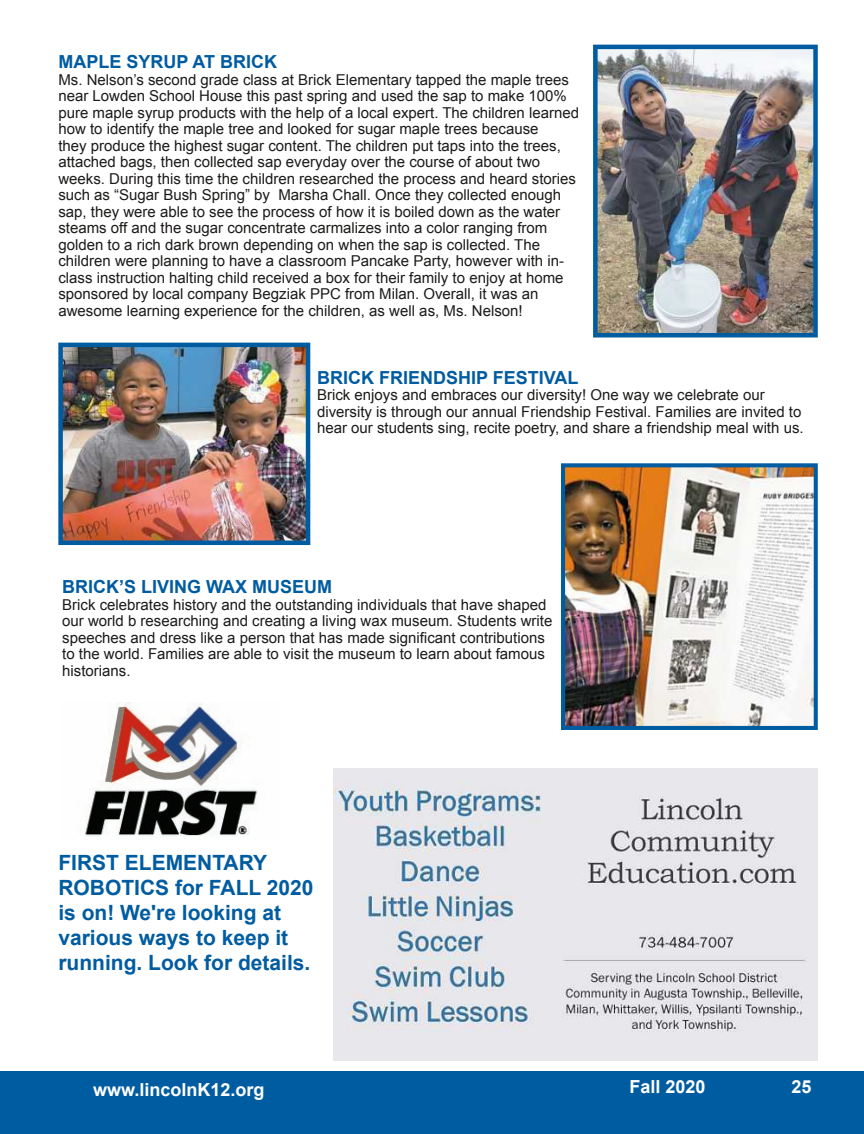
<style>
.page{position:relative;width:864px;height:1134px;background:#fff}
.page>*{position:absolute;margin:0;border:0;box-sizing:border-box;transform-origin:0 0}
.t1{font:700 21px/25.2px "Arial";color:#005ca1}
.t2{font:700 18px "Arial";color:#005ca1}
.t3{font:700 18px "Arial";color:#fff}
.t4{font:15px/16.5px "Mkslyb Arial";color:#1c1b1a}
.t5{font:15px "Cvsnpt Arial";color:#1c1b1a}
</style>
<div class="page">
<div style="left:0;top:1071px;width:864px;height:63px;background:#005ca1"></div>
<img style="left:333px;top:768px;width:485px;height:292px">
<img style="left:58px;top:343px;width:252px;height:202px">
<img style="left:561px;top:463px;width:257px;height:267px">
<img style="left:593px;top:45px;width:225px;height:293px">
<img style="left:85px;top:703px;width:172px;height:134px">
<p class="t2" style="left:58px;top:55px;width:220px">MAPLE SYRUP AT BRICK</p>
<p class="t4" style="left:58px;top:73px;width:522px">Ms. Nelson’s second grade class at Brick Elementary tapped the maple trees near Lowden School House this past spring and used the sap to make 100% pure maple syrup products with the help of a local expert. The children learned how to identify the maple tree and looked for sugar maple trees because<br>they produce the highest sugar content. The children put taps into the trees, attached bags, then collected sap everyday over the course of about two weeks. During this time the children researched the process and heard stories such as “Sugar Bush Spring” by Marsha Chall. Once they collected enough sap, they were able to see the process of how it is boiled down as the water steams off and the sugar concentrate carmalizes into a color ranging from golden to a rich dark brown depending on when the sap is collected. The children were planning to have a classroom Pancake Party, however with in&shy;class instruction halting child received a box for their family to enjoy at home sponsored by local company Begziak PPC from Milan. Overall, it was an awesome learning experience for the children, as well as, Ms. Nelson!</p>
<p class="t2" style="left:317px;top:371px;width:263px">BRICK FRIENDSHIP FESTIVAL</p>
<p class="t4" style="left:317px;top:388px;width:488px">Brick enjoys and embraces our diversity! One way we celebrate our diversity is through our annual Friendship Festival. Families are invited to hear our students sing, recite poetry, and share a friendship meal with us.</p>
<p class="t2" style="left:62px;top:580px;width:272px">BRICK’S LIVING WAX MUSEUM</p>
<p class="t4" style="left:62px;top:598px;width:492px">Brick celebrates history and the outstanding individuals that have shaped our world b researching and creating a living wax museum. Students write</p>
<p class="t5" style="left:62px;top:632px;width:484px">speeches and dress like a person that has made significant contributions</p>
<p class="t4" style="left:62px;top:647px;width:484px">to the world. Families are able to visit the museum to learn about famous historians.</p>
<h1 class="t1" style="left:58px;top:852px;width:257px">FIRST ELEMENTARY<br>ROBOTICS for FALL 2020 is on! We're looking at various ways to keep it running. Look for details.</h1>
<p class="t3" style="left:93px;top:1083px;width:173px">www.lincolnK12.org</p>
<p class="t3" style="left:630px;top:1080px;width:78px">Fall 2020</p>
<p class="t3" style="left:792px;top:1080px;width:22px">25</p>
</div>
